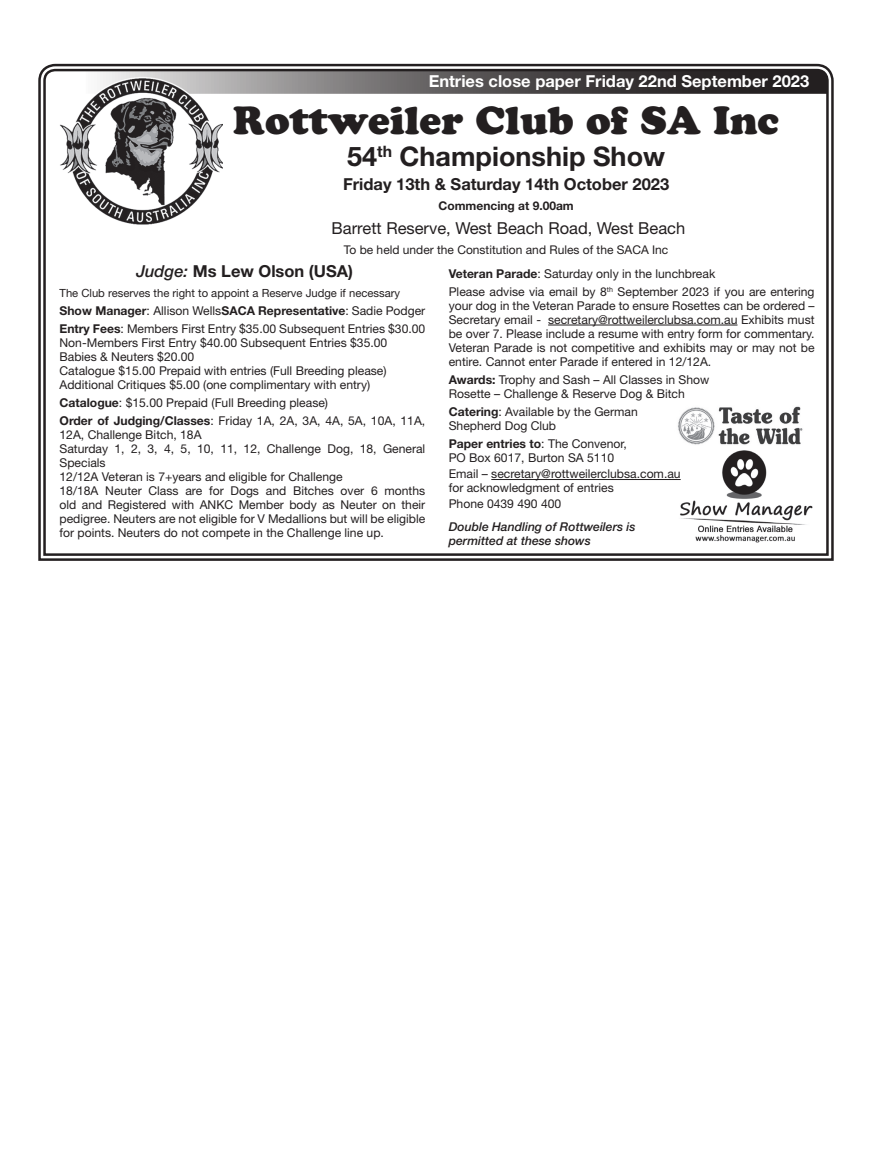
<style>
.page{position:relative;width:872px;height:1149px;background:#fff}
.page>*{position:absolute;margin:0;border:0;box-sizing:border-box;transform-origin:0 0}
.t1{font:39px "Cooper Black Std";color:#231f20}
.t2{font:700 27px "Helvetica Neue";color:#231f20}
.t3{font:700 16.5px "Helvetica Neue";color:#231f20}
.t4{font:700 16.5px "Helvetica Neue";color:#fff}
.t5{font:16.5px "Helvetica Neue";color:#231f20}
.t6{font:12.15px/14px "Helvetica Neue";color:#231f20}
.t7{font:italic 500 12.15px/14px "Helvetica Neue";color:#231f20}
.t8{font:12px "Helvetica Neue";color:#231f20}
.t9{font:700 12px "Helvetica Neue";color:#231f20}
.t10{font:11.25px "Helvetica Neue";color:#231f20}
.s1{font-weight:700}
.s2{font-weight:500;font-style:italic}
</style>
<div class="page">
<svg style="left:38px;top:63px;width:796px;height:498px"></svg>
<svg style="left:42px;top:68px;width:788px;height:489px"></svg>
<svg style="left:85px;top:69px;width:742px;height:25px;background:#585555"></svg>
<img style="left:60px;top:77px;width:163px;height:148px">
<img style="left:674px;top:446px;width:142px;height:100px">
<hr style="left:548px;top:324px;width:189px;height:1px;background:#231f20">
<hr style="left:491px;top:479px;width:189px;height:1px;background:#231f20">
<img style="left:674px;top:405px;width:132px;height:40px">
<h3 class="t4" style="left:429px;top:70px;width:382px">Entries close paper Friday 22nd September 2023</h3>
<h1 class="t1" style="left:233px;top:96px;width:547px">Rottweiler Club of SA Inc</h1>
<h2 class="t2" style="left:347px;top:140px;width:319px">54<sup>th</sup> Championship Show</h2>
<h3 class="t3" style="left:343px;top:174px;width:328px">Friday 13th &amp; Saturday 14th October 2023</h3>
<p class="t9" style="left:438px;top:198px;width:137px">Commencing at 9.00am</p>
<h3 class="t5" style="left:332px;top:218px;width:355px">Barrett Reserve, West Beach Road, West Beach</h3>
<p class="t8" style="left:344px;top:243px;width:326px">To be held under the Constitution and Rules of the SACA Inc</p>
<p class="t10" style="left:60px;top:286px;width:342px">The Club reserves the right to appoint a Reserve Judge if necessary</p>
<p class="t6" style="left:60px;top:301px;width:367px;line-height:18.1px"><span class="s1">Show Manager</span>: Allison Wells<span class="s1">SACA Representative</span>: Sadie Podger<br><span class="s1">Entry Fees</span>: Members First Entry $35.00 Subsequent Entries $30.00</p>
<p class="t6" style="left:60px;top:335px;width:329px">Non-Members First Entry $40.00 Subsequent Entries $35.00<br>Babies &amp; Neuters $20.00<br>Catalogue $15.00 Prepaid with entries (Full Breeding please)<br>Additional Critiques $5.00 (one complimentary with entry)</p>
<p class="t6" style="left:60px;top:393px;width:367px;line-height:18.1px"><span class="s1">Catalogue</span>: $15.00 Prepaid (Full Breeding please)<br><span class="s1">Order of Judging/Classes</span>: Friday 1A, 2A, 3A, 4A, 5A, 10A, 11A,</p>
<p class="t6" style="left:60px;top:428px;width:367px">12A, Challenge Bitch, 18A<br>Saturday 1, 2, 3, 4, 5, 10, 11, 12, Challenge Dog, 18, General Specials<br>12/12A Veteran is 7+years and eligible for Challenge<br>18/18A Neuter Class are for Dogs and Bitches over 6 months old and Registered with ANKC Member body as Neuter on their pedigree. Neuters are not eligible for V Medallions but will be eligible for points. Neuters do not compete in the Challenge line up.</p>
<h3 class="t3" style="left:136px;top:260px;width:218px"><span class="s2">Judge:</span> Ms Lew Olson (USA)</h3>
<p class="t6" style="left:449px;top:264px;width:367px;line-height:18.1px"><span class="s1">Veteran Parade</span>: Saturday only in the lunchbreak<br>Please advise via email by 8<sup>th</sup> September 2023 if you are entering</p>
<p class="t6" style="left:449px;top:298px;width:367px;text-align:justify">your dog in the Veteran Parade to ensure Rosettes can be ordered – Secretary email - secretary@rottweilerclubsa.com.au Exhibits must be over 7. Please include a resume with entry form for commentary.<br>Veteran Parade is not competitive and exhibits may or may not be entire. Cannot enter Parade if entered in 12/12A.</p>
<p class="t6" style="left:449px;top:372px;width:262px"><span class="s1">Awards:</span> Trophy and Sash – All Classes in Show<br>Rosette – Challenge &amp; Reserve Dog &amp; Bitch</p>
<p class="t6" style="left:449px;top:404px;width:191px"><span class="s1">Catering</span>: Available by the German<br>Shepherd Dog Club</p>
<p class="t6" style="left:449px;top:436px;width:179px"><span class="s1">Paper entries to</span>: The Convenor,<br>PO Box 6017, Burton SA 5110</p>
<p class="t6" style="left:449px;top:466px;width:233px">Email – secretary@rottweilerclubsa.com.au for acknowledgment of entries</p>
<p class="t6" style="left:449px;top:496px;width:114px">Phone 0439 490 400</p>
<p class="t7" style="left:449px;top:519px;width:188px">Double Handling of Rottweilers is permitted at these shows</p>
</div>
